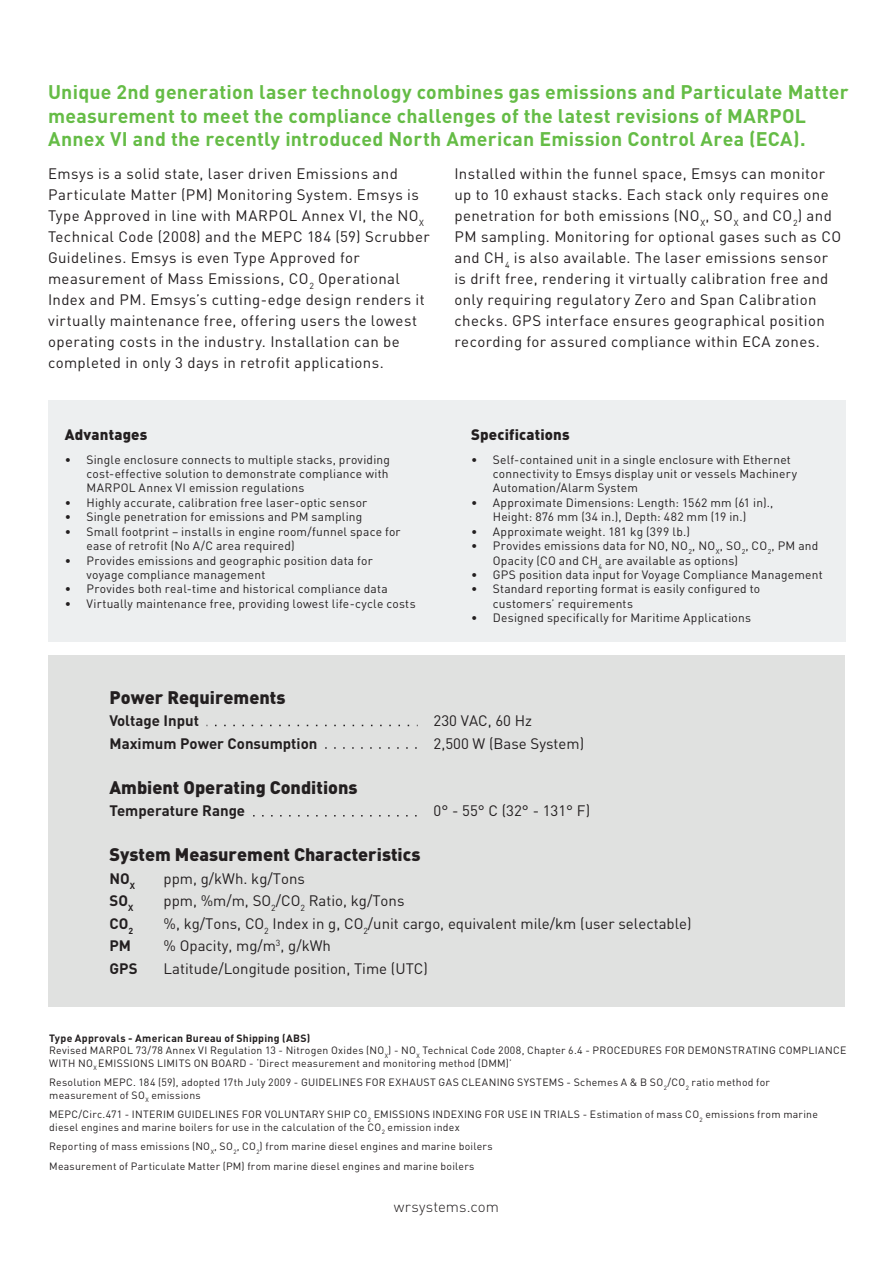
<style>
.page{position:relative;width:893px;height:1263px;background:#fff}
.page>*{position:absolute;margin:0;border:0;box-sizing:border-box;transform-origin:0 0}
.t1{font:700 19.5px/23.4px "DIN";letter-spacing:.015em;color:#65bc46}
.t2{font:900 18px "DIN";color:#231f20}
.t3{font:15px/21px "DIN";letter-spacing:.025em;color:#231f20}
.t4{font:15px "DIN";color:#231f20}
.t5{font:700 15px "DIN";color:#231f20}
.t6{font:900 15px "DIN";letter-spacing:.01em;color:#231f20}
.t7{font:300 15px "DIN";letter-spacing:.01em;color:#231f20}
.t8{font:12px/14.4px "DIN";letter-spacing:.015em;color:#231f20}
.t9{font:10.5px/12.6px "DIN";letter-spacing:.025em;color:#231f20}
.s1{font-weight:700}
</style>
<div class="page">
<div style="left:432px;top:400px;width:413px;height:241px;background:#edeff0"></div>
<div style="left:48px;top:400px;width:390px;height:241px;background:#edeff0"></div>
<div style="left:48px;top:655px;width:797px;height:352px;background:#e0e1e0"></div>
<svg style="left:215px;top:725px;width:203px;height:1px"></svg>
<svg style="left:325px;top:747px;width:92px;height:2px"></svg>
<svg style="left:253px;top:815px;width:164px;height:1px"></svg>
<p class="t1" style="left:48px;top:80px;width:802px">Unique 2nd generation laser technology combines gas emissions and Particulate Matter measurement to meet the compliance challenges of the latest revisions of MARPOL<br>Annex VI and the recently introduced North American Emission Control Area (ECA).</p>
<p class="t3" style="left:48px;top:163px;width:383px">Emsys is a solid state, laser driven Emissions and Particulate Matter (PM) Monitoring System. Emsys is Type Approved in line with MARPOL Annex VI, the NO<sub>X </sub>Technical Code (2008) and the MEPC 184 (59) Scrubber Guidelines. Emsys is even Type Approved for measurement of Mass Emissions, CO<sub>2</sub> Operational Index and PM. Emsys’s cutting-edge design renders it virtually maintenance free, offering users the lowest operating costs in the industry. Installation can be completed in only 3 days in retrofit applications.</p>
<p class="t3" style="left:454px;top:163px;width:388px">Installed within the funnel space, Emsys can monitor up to 10 exhaust stacks. Each stack only requires one penetration for both emissions (NO<sub>X</sub>, SO<sub>X</sub> and CO<sub>2</sub>) and PM sampling. Monitoring for optional gases such as CO and CH<sub>4</sub> is also available. The laser emissions sensor is drift free, rendering it virtually calibration free and only requiring regulatory Zero and Span Calibration checks. GPS interface ensures geographical position recording for assured compliance within ECA zones.</p>
<p class="t6" style="left:65px;top:424px;width:84px">Advantages</p>
<p class="t8" style="left:86px;top:452px;width:305px;text-align:justify;text-indent:-22px">• Single enclosure connects to multiple stacks, providing cost-effective solution to demonstrate compliance with MARPOL Annex VI emission regulations</p>
<p class="t8" style="left:65px;top:495px;width:304px">• Highly accurate, calibration free laser-optic sensor</p>
<p class="t8" style="left:65px;top:509px;width:299px">• Single penetration for emissions and PM sampling</p>
<p class="t8" style="left:86px;top:524px;width:316px;text-indent:-22px">• Small footprint – installs in engine room/funnel space for ease of retrofit (No A/C area required)</p>
<p class="t8" style="left:86px;top:553px;width:288px;text-indent:-22px">• Provides emissions and geographic position data for voyage compliance management</p>
<p class="t8" style="left:65px;top:581px;width:324px">• Provides both real-time and historical compliance data</p>
<p class="t8" style="left:65px;top:596px;width:352px">• Virtually maintenance free, providing lowest life-cycle costs</p>
<p class="t6" style="left:471px;top:424px;width:100px">Specifications</p>
<p class="t8" style="left:493px;top:452px;width:306px;text-indent:-22px">• Self-contained unit in a single enclosure with Ethernet connectivity to Emsys display unit or vessels Machinery<br>Automation/Alarm System</p>
<p class="t8" style="left:471px;top:495px;width:304px;text-align:center">• Approximate Dimensions: Length: 1562 mm (61 in).,<br>Height: 876 mm (34 in.), Depth: 482 mm (19 in.)</p>
<p class="t8" style="left:471px;top:524px;width:220px">• Approximate weight. 181 kg (399 lb.)</p>
<p class="t8" style="left:493px;top:538px;width:327px;text-indent:-22px">• Provides emissions data for NO, NO<sub>2</sub>, NO<sub>X</sub>, SO<sub>2</sub>, CO<sub>2</sub>, PM and<br>Opacity (CO and CH<sub>4</sub> are available as options)</p>
<p class="t8" style="left:471px;top:567px;width:353px">• GPS position data input for Voyage Compliance Management</p>
<p class="t8" style="left:493px;top:581px;width:269px;text-indent:-22px">• Standard reporting format is easily configured to customers’ requirements</p>
<p class="t8" style="left:471px;top:610px;width:282px">• Designed specifically for Maritime Applications</p>
<h2 class="t2" style="left:110px;top:685px;width:177px">Power Requirements</h2>
<p class="t5" style="left:110px;top:711px;width:91px">Voltage Input</p>
<p class="t4" style="left:434px;top:711px;width:100px">230 VAC, 60 Hz</p>
<p class="t5" style="left:110px;top:733px;width:209px">Maximum Power Consumption</p>
<p class="t4" style="left:434px;top:734px;width:152px">2,500 W (Base System)</p>
<h2 class="t2" style="left:110px;top:775px;width:250px">Ambient Operating Conditions</h2>
<p class="t5" style="left:110px;top:801px;width:137px">Temperature Range</p>
<p class="t3" style="left:434px;top:800px;width:158px">0° - 55° C (32° - 131° F)</p>
<h2 class="t2" style="left:110px;top:843px;width:312px">System Measurement Characteristics</h2>
<p class="t5" style="left:110px;top:868px;width:27px">NO<sub>X</sub></p>
<p class="t4" style="left:164px;top:869px;width:143px">ppm, g/kWh. kg/Tons</p>
<p class="t5" style="left:110px;top:891px;width:25px">SO<sub>X</sub></p>
<p class="t4" style="left:164px;top:891px;width:242px">ppm, %m/m, SO<sub>2</sub>/CO<sub>2</sub> Ratio, kg/Tons</p>
<p class="t5" style="left:110px;top:913px;width:25px">CO<sub>2</sub></p>
<p class="t4" style="left:164px;top:914px;width:530px">%, kg/Tons, CO<sub>2</sub> Index in g, CO<sub>2</sub>/unit cargo, equivalent mile/km (user selectable)</p>
<p class="t5" style="left:110px;top:936px;width:23px">PM</p>
<p class="t4" style="left:164px;top:936px;width:169px">% Opacity, mg/m<sup>3</sup>, g/kWh</p>
<p class="t5" style="left:110px;top:958px;width:30px">GPS</p>
<p class="t4" style="left:164px;top:959px;width:266px">Latitude/Longitude position, Time (UTC)</p>
<p class="t9" style="left:49px;top:1031px;width:799px"><span class="s1">Type Approvals - American Bureau of Shipping (ABS)<br></span>Revised MARPOL 73/78 Annex VI Regulation 13 - Nitrogen Oxides (NO<sub>X</sub>) - NO<sub>X</sub> Technical Code 2008, Chapter 6.4 - PROCEDURES FOR DEMONSTRATING COMPLIANCE<br>WITH NO<sub>X</sub> EMISSIONS LIMITS ON BOARD - ‘Direct measurement and monitoring method (DMM)’</p>
<p class="t9" style="left:49px;top:1076px;width:722px">Resolution MEPC. 184 (59), adopted 17th July 2009 - GUIDELINES FOR EXHAUST GAS CLEANING SYSTEMS - Schemes A &amp; B SO<sub>2</sub>/CO<sub>2</sub> ratio method for measurement of SO<sub>X</sub> emissions</p>
<p class="t9" style="left:49px;top:1108px;width:770px">MEPC/Circ.471 - INTERIM GUIDELINES FOR VOLUNTARY SHIP CO<sub>2</sub> EMISSIONS INDEXING FOR USE IN TRIALS - Estimation of mass CO<sub>2</sub> emissions from marine diesel engines and marine boilers for use in the calculation of the CO<sub>2</sub> emission index</p>
<p class="t9" style="left:49px;top:1137px;width:445px;line-height:19.5px">Reporting of mass emissions (NO<sub>X</sub>, SO<sub>2</sub>, CO<sub>2</sub>) from marine diesel engines and marine boilers<br>Measurement of Particulate Matter (PM) from marine diesel engines and marine boilers</p>
<p class="t7" style="left:394px;top:1198px;width:107px">wrsystems.com</p>
</div>
